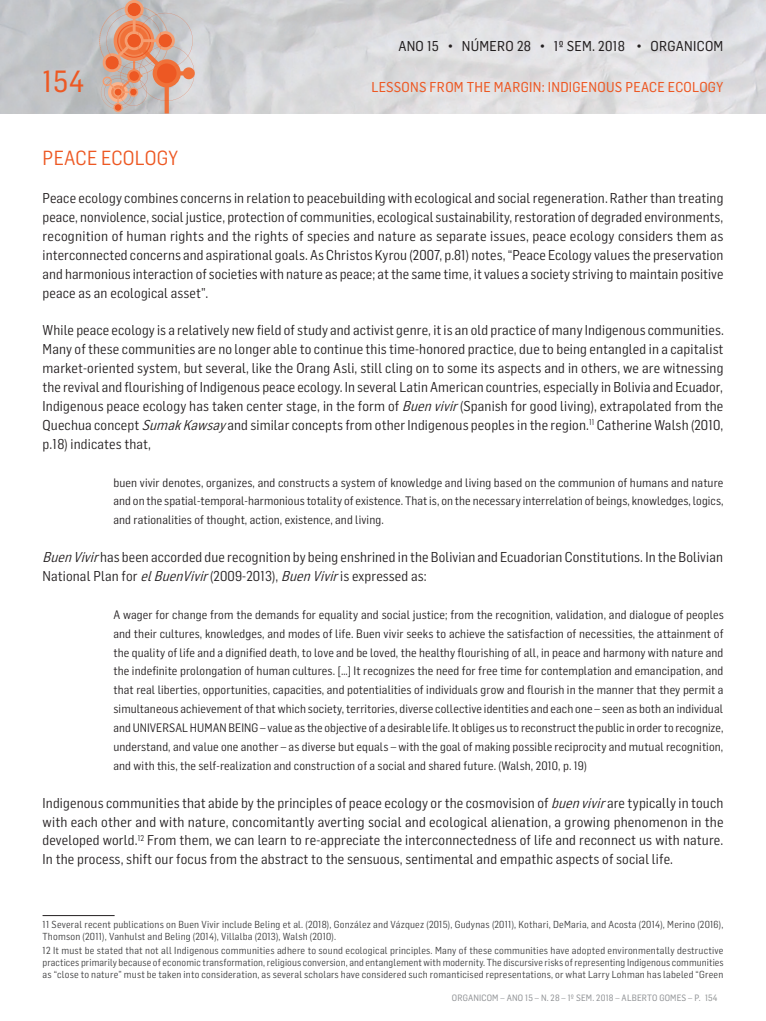
<style>
.page{position:relative;width:766px;height:1021px;background:#fff}
.page>*{position:absolute;margin:0;border:0;box-sizing:border-box;transform-origin:0 0}
.t1{font:30px "Flama Semicondensed Basic";color:#ed5823}
.Sub_1{font:20px "Flama Semicondensed";letter-spacing:.01em;color:#ed5823}
.Texto{font:14px/18.9px "Flama Semicondensed";letter-spacing:.01em;color:#231f20;text-align:justify}
.t2{font:14px "Flama Semicondensed Basic";letter-spacing:.02em;color:#ed5823}
.t3{font:14px "Flama Semicondensed Basic";letter-spacing:.02em;color:#231f20}
.citação{font:12px/18.9px "Flama Semicondensed";letter-spacing:.01em;color:#231f20;text-align:justify}
.nota-rodapé{font:10px/12px "Flama Semicondensed";letter-spacing:.02em;color:#3e3e3f}
.t4{font:9px "Flama Semicondensed Basic";letter-spacing:.02em;color:#939598}
.s1{font-style:italic}
.s2{color:#929595}
</style>
<div class="page">
<svg style="left:99px;top:0;width:96px;height:113px;background:#d3aa99"></svg>
<hr style="left:43px;top:915px;width:72px;height:1px;background:#231f20">
<p class="t3" style="left:398px;top:37px;width:326px">ANO 15 • NÚMERO 28 • 1º SEM. 2018 • ORGANICOM</p>
<h1 class="t1" style="left:43px;top:62px;width:43px">154</h1>
<p class="t2" style="left:371px;top:78px;width:353px">LESSONS FROM THE MARGIN: INDIGENOUS PEACE ECOLOGY</p>
<p class="Sub_1" style="left:43px;top:145px;width:137px">PEACE ECOLOGY</p>
<p class="Texto" style="left:43px;top:188px;width:682px">Peace ecology combines concerns in relation to peacebuilding with ecological and social regeneration.Rather than treating peace, nonviolence, social justice, protection of communities, ecological sustainability, restoration of degraded environments, recognition of human rights and the rights of species and nature as separate issues, peace ecology considers them as interconnected concerns and aspirational goals. As Christos Kyrou (2007, p. 81) notes, “Peace Ecology values the preservation and harmonious interaction of societies with nature as peace; at the same time, it values a society striving to maintain positive peace as an ecological asset”.</p>
<p class="Texto" style="left:43px;top:320px;width:682px">While peace ecology is a relatively new field of study and activist genre, it is an old practice of many Indigenous communities.<br>Many of these communities are no longer able to continue this time-honored practice, due to being entangled in a capitalist market-oriented system, but several, like the Orang Asli, still cling on to some its aspects and in others, we are witnessing the revival and flourishing of Indigenous peace ecology. In several Latin American countries, especially in Bolivia and Ecuador, Indigenous peace ecology has taken center stage, in the form of <span class="s1">Buenvivir</span>(Spanish for good living), extrapolated from the Quechua concept <span class="s1">SumakKawsay</span>and similar concepts from other Indigenous peoples in the region.<sup>11</sup> Catherine Walsh (2010, p. 18) indicates that,</p>
<p class="citação" style="left:113px;top:472px;width:611px">buen vivir denotes, organizes, and constructs a system of knowledge and living based on the communion of humans and nature and on the spatial-temporal-harmonious totality of existence. That is, on the necessary interrelation of beings, knowledges, logics, and rationalities of thought, action, existence, and living.</p>
<p class="Texto" style="left:43px;top:547px;width:681px"><span class="s1">BuenVivir</span>has been accorded due recognition by being enshrined in the Bolivian and Ecuadorian Constitutions. In the Bolivian<br>National Plan for <span class="s1">elBuenVivir</span>(2009-2013), <span class="s1">BuenVivir</span>is expressed as:</p>
<p class="citação" style="left:113px;top:604px;width:611px">A wager for change from the demands for equality and social justice; from the recognition, validation, and dialogue of peoples and their cultures, knowledges, and modes of life. Buen vivir seeks to achieve the satisfaction of necessities, the attainment of the quality of life and a dignified death, to love and be loved, the healthy flourishing of all, in peace and harmony with nature and the indefinite prolongation of human cultures. […] It recognizes the need for free time for contemplation and emancipation, and that real liberties, opportunities, capacities, and potentialities of individuals grow and flourish in the manner that they permit a simultaneous achievement of that which society, territories, diverse collective identities and each one – seen as both an individual and UNIVERSAL HUMAN BEING – value as the objective of a desirable life. It obliges us to reconstruct the public in order to recognize, understand, and value one another – as diverse but equals – with the goal of making possible reciprocity and mutual recognition, and with this, the self-realization and construction of a social and shared future. (Walsh, 2010, p. 19)</p>
<p class="Texto" style="left:43px;top:792px;width:682px">Indigenous communities that abide by the principles of peace ecology or the cosmovision of <span class="s1">buenvivir</span>are typically in touch with each other and with nature, concomitantly averting social and ecological alienation, a growing phenomenon in the developed world.<sup>12</sup> From them, we can learn to re-appreciate the interconnectedness of life and reconnect us with nature.<br>In the process, shift our focus from the abstract to the sensuous, sentimental and empathic aspects of social life.</p>
<p class="nota-rodapé" style="left:43px;top:917px;width:682px">11 Several recent publications on Buen Vivir include Beling et al. (2018), González and Vázquez (2015), Gudynas (2011), Kothari, DeMaria, and Acosta (2014), Merino (2016),<br>Thomson (2011), Vanhulst and Beling (2014), Villalba (2013), Walsh (2010).</p>
<p class="nota-rodapé" style="left:43px;top:944px;width:682px;text-align:justify">12 It must be stated that not all Indigenous communities adhere to sound ecological principles. Many of these communities have adopted environmentally destructive practices primarily because of economic transformation, religious conversion, and entanglement with modernity. The discursive risks of representing Indigenous communities as “close to nature” must be taken into consideration, as several scholars have considered such romanticised representations, or what Larry Lohman has labeled “Green</p>
<p class="t4" style="left:451px;top:992px;width:218px">ORGANICOM – ANO 15 – N. 28 – 1º SEM. 2018 – ALBERTO GOMES</p>
<p class="t4" style="left:688px;top:992px;width:31px">– P. <span class="s2">154</span></p>
</div>
